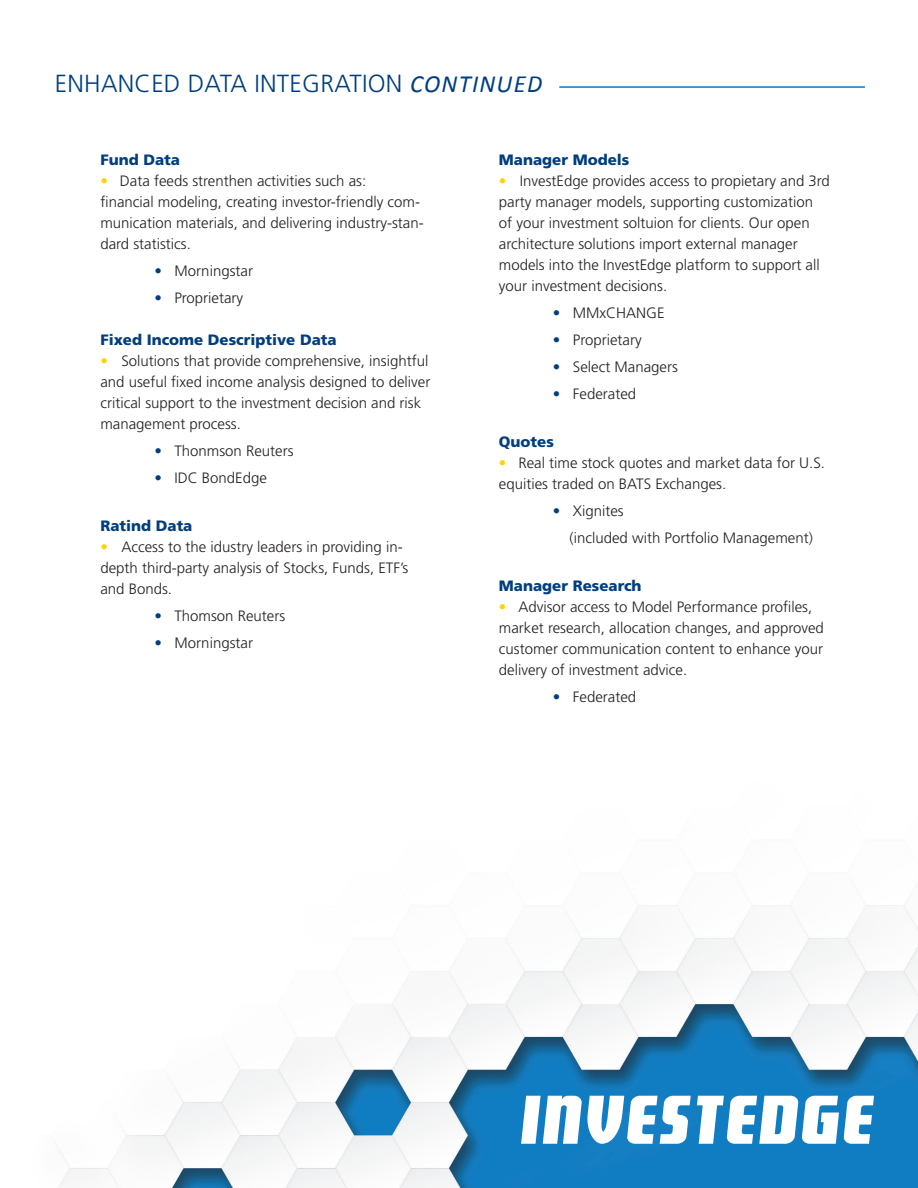
<style>
.page{position:relative;width:918px;height:1188px;background:#fff}
.page>*{position:absolute;margin:0;border:0;box-sizing:border-box;transform-origin:0 0}
.t1{font:300 24.75px "Frutiger LT Std";letter-spacing:.01em;color:#003e7e}
.t2{font:300 15px/21px "Frutiger LT Std";color:#231f20}
.t3{font:900 15px "Frutiger LT Std";color:#003e7e}
.s1{font-family:"Calibri";font-weight:400;font-style:italic}
.s2{color:#ffd200}
.s3{color:#003e7e}
</style>
<div class="page">
<img style="left:57px;top:904px;width:861px;height:284px">
<svg style="left:521px;top:1096px;width:170px;height:48px"></svg>
<svg style="left:697px;top:1096px;width:177px;height:48px"></svg>
<hr style="left:559px;top:86px;width:306px;height:2px;background:#007dc3">
<p class="t1" style="left:55px;top:69px;width:489px">ENHANCED DATA INTEGRATION <span class="s1">CONTINUED</span></p>
<p class="t3" style="left:100px;top:151px;width:81px">Fund Data</p>
<p class="t2" style="left:100px;top:171px;width:267px"><span class="s2">•</span> Data feeds strenthen activities such as:</p>
<p class="t2" style="left:100px;top:192px;width:325px">financial modeling, creating investor-friendly com&shy;munication materials, and delivering industry-stan&shy;dard statistics.</p>
<p class="t2" style="left:154px;top:261px;width:100px"><span class="s3">•</span> Morningstar</p>
<p class="t2" style="left:154px;top:288px;width:90px"><span class="s3">•</span> Proprietary</p>
<p class="t3" style="left:100px;top:331px;width:238px">Fixed Income Descriptive Data</p>
<p class="t2" style="left:100px;top:351px;width:332px"><span class="s2">•</span> Solutions that provide comprehensive, insightful and useful fixed income analysis designed to deliver critical support to the investment decision and risk management process.</p>
<p class="t2" style="left:154px;top:441px;width:141px"><span class="s3">•</span> Thonmson Reuters</p>
<p class="t2" style="left:154px;top:468px;width:114px"><span class="s3">•</span> IDC BondEdge</p>
<p class="t3" style="left:100px;top:517px;width:94px">Ratind Data</p>
<p class="t2" style="left:100px;top:537px;width:310px"><span class="s2">•</span> Access to the idustry leaders in providing in&shy;depth third-party analysis of Stocks, Funds, ETF’s and Bonds.</p>
<p class="t2" style="left:154px;top:606px;width:132px"><span class="s3">•</span> Thomson Reuters</p>
<p class="t2" style="left:154px;top:633px;width:100px"><span class="s3">•</span> Morningstar</p>
<p class="t3" style="left:499px;top:151px;width:132px">Manager Models</p>
<p class="t2" style="left:499px;top:171px;width:333px"><span class="s2">•</span> InvestEdge provides access to propietary and 3rd party manager models, supporting customization of your investment soltuion for clients. Our open architecture solutions import external manager models into the InvestEdge platform to support all your investment decisions.</p>
<p class="t2" style="left:553px;top:303px;width:113px"><span class="s3">•</span> MMxCHANGE</p>
<p class="t2" style="left:553px;top:330px;width:90px"><span class="s3">•</span> Proprietary</p>
<p class="t2" style="left:553px;top:357px;width:127px"><span class="s3">•</span> Select Managers</p>
<p class="t2" style="left:553px;top:384px;width:85px"><span class="s3">•</span> Federated</p>
<p class="t3" style="left:499px;top:433px;width:57px">Quotes</p>
<p class="t2" style="left:499px;top:453px;width:328px"><span class="s2">•</span> Real time stock quotes and market data for U.S. equities traded on BATS Exchanges.</p>
<p class="t2" style="left:553px;top:501px;width:72px"><span class="s3">•</span> Xignites</p>
<p class="t2" style="left:570px;top:528px;width:245px">(included with Portfolio Management)</p>
<p class="t3" style="left:499px;top:577px;width:144px">Manager Research</p>
<p class="t2" style="left:499px;top:597px;width:327px"><span class="s2">•</span> Advisor access to Model Performance profiles, market research, allocation changes, and approved customer communication content to enhance your delivery of investment advice.</p>
<p class="t2" style="left:553px;top:687px;width:85px"><span class="s3">•</span> Federated</p>
</div>
